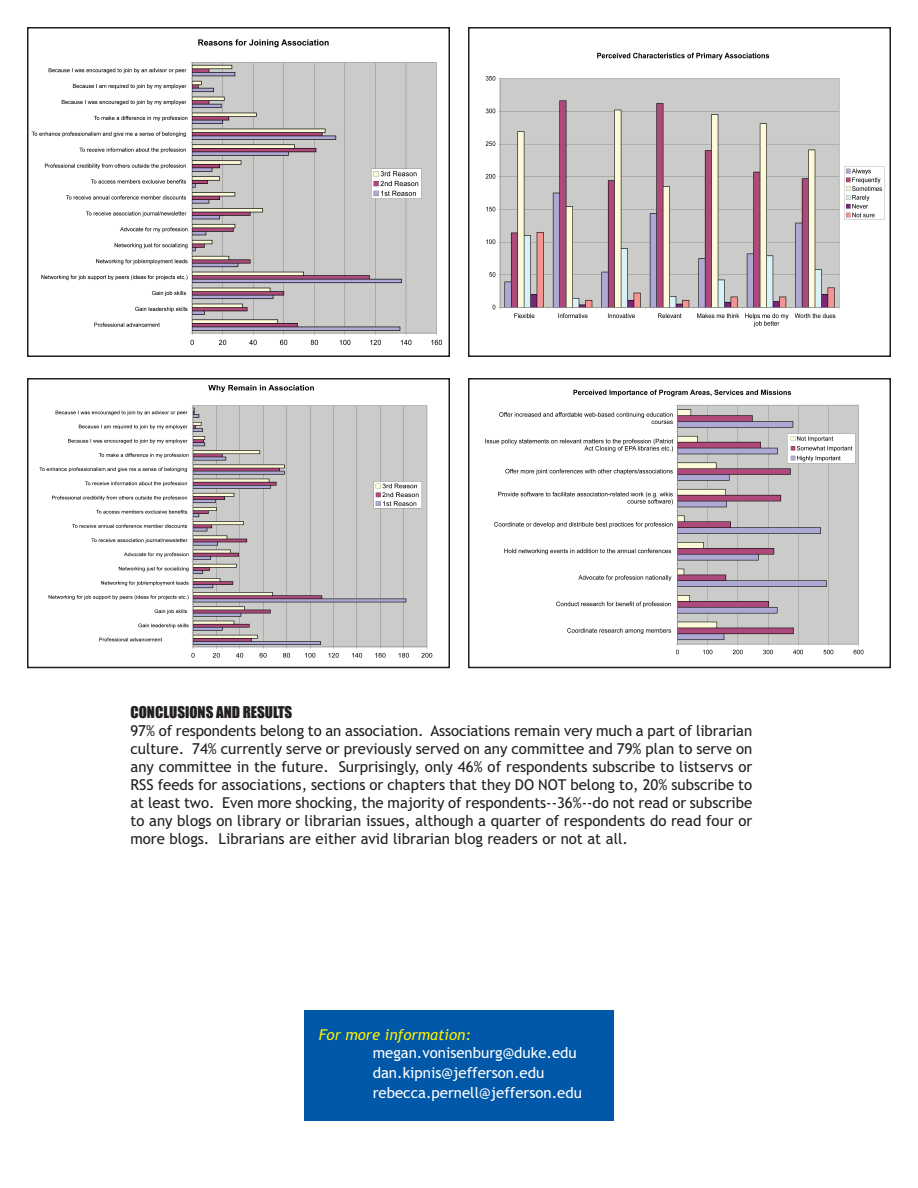
<style>
.page{position:relative;width:918px;height:1188px;background:#fff}
.page>*{position:absolute;margin:0;border:0;box-sizing:border-box;transform-origin:0 0}
.t1{font:15px/18px "Trebuchet MS";color:#231f20;text-align:justify}
.t2{font:15px/19.6px "Trebuchet MS";color:#fff}
.t3{font:15px "Impact";color:#231f20}
.t4{font:italic 15px "Trebuchet MS";color:#fff101}
</style>
<div class="page">
<img style="left:31px;top:39px;width:411px;height:307px">
<div style="left:27px;top:27px;width:423px;height:330px;border:2px solid #231f20"></div>
<img style="left:39px;top:385px;width:394px;height:273px">
<div style="left:27px;top:378px;width:423px;height:290px;border:2px solid #231f20"></div>
<img style="left:485px;top:389px;width:379px;height:266px">
<div style="left:468px;top:378px;width:423px;height:290px;border:2px solid #231f20"></div>
<img style="left:485px;top:52px;width:400px;height:275px">
<div style="left:468px;top:27px;width:423px;height:330px;border:2px solid #231f20"></div>
<div style="left:304px;top:1010px;width:310px;height:110px;background:#0157a8"></div>
<p class="t3" style="left:130px;top:704px;width:163px">CONCLUSIONS AND RESULTS</p>
<p class="t1" style="left:130px;top:721px;width:623px">97% of respondents belong to an association. Associations remain very much a part of librarian culture. 74% currently serve or previously served on any committee and 79% plan to serve on any committee in the future. Surprisingly, only 46% of respondents subscribe to listservs or RSS feeds for associations, sections or chapters that they DO NOT belong to, 20% subscribe to at least two. Even more shocking, the majority of respondents--36%--do not read or subscribe to any blogs on library or librarian issues, although a quarter of respondents do read four or more blogs. Librarians are either avid librarian blog readers or not at all.</p>
<p class="t4" style="left:319px;top:1026px;width:154px">For more information:</p>
<p class="t2" style="left:373px;top:1043px;width:211px">megan.vonisenburg@duke.edu dan.kipnis@jefferson.edu rebecca.pernell@jefferson.edu</p>
</div>
